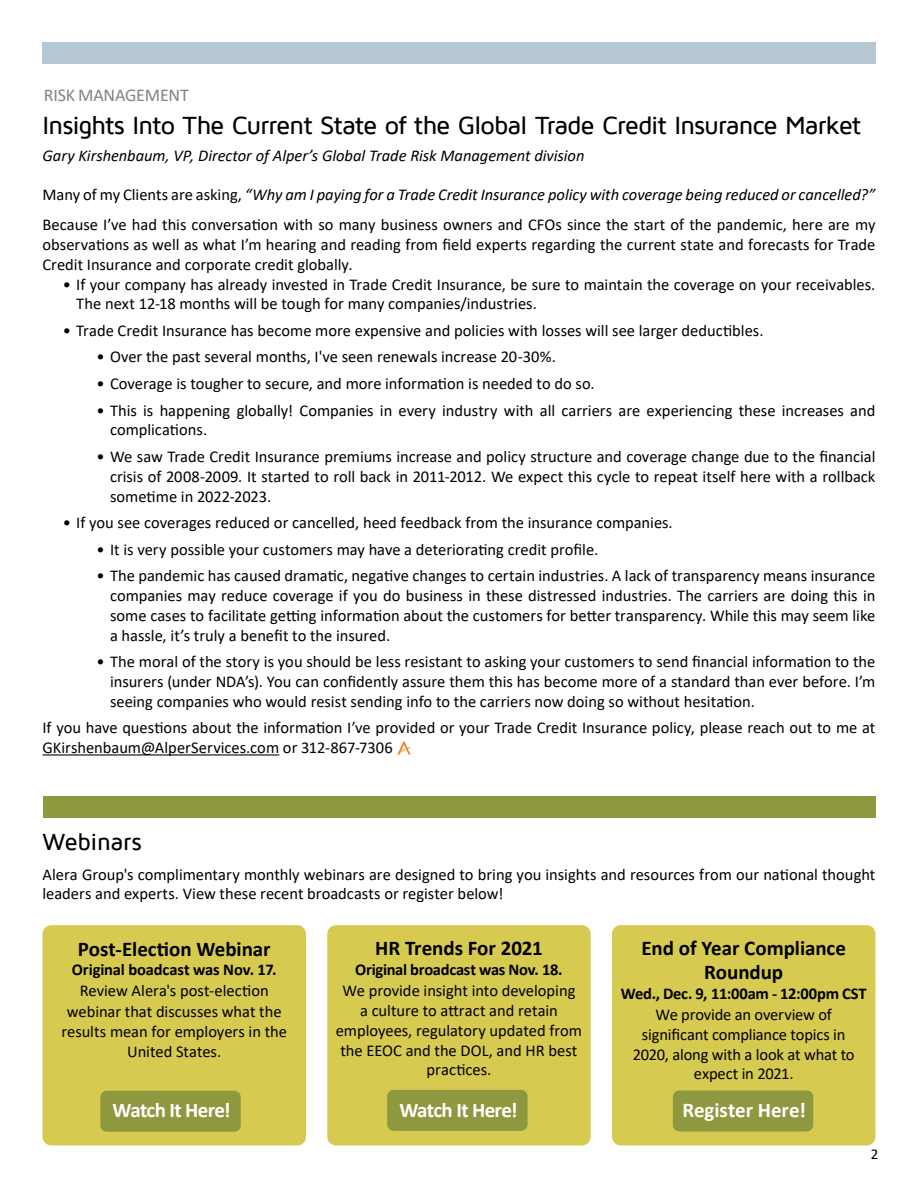
<style>
.page{position:relative;width:918px;height:1188px;background:#fff}
.page>*{position:absolute;margin:0;border:0;box-sizing:border-box;transform-origin:0 0}
.Headline_big{font:500 25.5px "Maven Pro";letter-spacing:-.04em;color:#000}
.Headline_big-2{font:500 24px "Maven Pro";letter-spacing:-.025em;color:#000}
.Headline_big-3{font:700 21px/24px "Calibri";letter-spacing:-.005em;color:#000;text-align:center}
.Headline_big-4{font:700 21px "Calibri";letter-spacing:-.03em;color:#fff}
.Headline_big-5{font:700 21px "Calibri";color:#fff}
.t1{font:18px "Calibri";letter-spacing:-.01em;color:#808285}
.Headline_big-6{font:16.5px/19.8px "Calibri";color:#000}
.Headline_big-7{font:italic 16.5px "Calibri";letter-spacing:-.005em;color:#000}
.Headline_big-8{font:700 16.5px "Calibri";letter-spacing:-.015em;color:#000}
.t2{font:15px "Calibri";color:#000}
.s1{font-style:normal}
</style>
<div class="page">
<hr style="left:43px;top:754px;width:236px;height:2px;background:#000">
<svg style="left:397px;top:741px;width:13px;height:14px"></svg>
<div style="left:42px;top:43px;width:833px;height:21px;background:#b5c7d3"></div>
<div style="left:327px;top:925px;width:264px;height:220px;background:#d7ca50;border-radius:9px"></div>
<div style="left:612px;top:925px;width:264px;height:220px;background:#d7ca50;border-radius:9px"></div>
<div style="left:43px;top:796px;width:832px;height:22px;background:#8e983f"></div>
<div style="left:43px;top:925px;width:263px;height:220px;background:#d7ca50;border-radius:9px"></div>
<div style="left:100px;top:1091px;width:141px;height:41px;background:#8e983f;border-radius:6px"></div>
<div style="left:387px;top:1090px;width:141px;height:41px;background:#8e983f;border-radius:6px"></div>
<div style="left:673px;top:1090px;width:140px;height:41px;background:#8e983f;border-radius:6px"></div>
<p class="t1" style="left:44px;top:82px;width:146px">RISK MANAGEMENT</p>
<p class="Headline_big" style="left:43px;top:112px;width:820px">Insights Into The Current State of the Global Trade Credit Insurance Market</p>
<p class="Headline_big-7" style="left:43px;top:144px;width:543px">Gary Kirshenbaum, VP, Director of Alper’s Global Trade Risk Management division</p>
<p class="Headline_big-7" style="left:43px;top:183px;width:834px"><span class="s1">Many of my Clients are asking,</span> “Why am I paying for a Trade Credit Insurance policy with coverage being reduced or cancelled?”</p>
<p class="Headline_big-6" style="left:43px;top:214px;width:834px;text-align:justify">Because I’ve had this conversation with so many business owners and CFOs since the start of the pandemic, here are my observations as well as what I’m hearing and reading from field experts regarding the current state and forecasts for Trade Credit Insurance and corporate credit globally.</p>
<p class="Headline_big-6" style="left:76px;top:274px;width:801px;text-indent:-14px">• If your company has already invested in Trade Credit Insurance, be sure to maintain the coverage on your receivables.<br>The next 12-18 months will be tough for many companies/industries.</p>
<p class="Headline_big-6" style="left:63px;top:320px;width:702px">• Trade Credit Insurance has become more expensive and policies with losses will see larger deductibles.</p>
<p class="Headline_big-6" style="left:97px;top:347px;width:461px">• Over the past several months, I've seen renewals increase 20-30%.</p>
<p class="Headline_big-6" style="left:97px;top:373px;width:500px">• Coverage is tougher to secure, and more information is needed to do so.</p>
<p class="Headline_big-6" style="left:110px;top:400px;width:767px;text-indent:-14px">• This is happening globally! Companies in every industry with all carriers are experiencing these increases and complications.</p>
<p class="Headline_big-6" style="left:110px;top:446px;width:767px;text-align:justify;text-indent:-14px">• We saw Trade Credit Insurance premiums increase and policy structure and coverage change due to the financial crisis of 2008-2009. It started to roll back in 2011-2012. We expect this cycle to repeat itself here with a rollback sometime in 2022-2023.</p>
<p class="Headline_big-6" style="left:63px;top:512px;width:612px">• If you see coverages reduced or cancelled, heed feedback from the insurance companies.</p>
<p class="Headline_big-6" style="left:97px;top:539px;width:503px">• It is very possible your customers may have a deteriorating credit profile.</p>
<p class="Headline_big-6" style="left:110px;top:565px;width:767px;text-align:justify;text-indent:-14px">• The pandemic has caused dramatic, negative changes to certain industries. A lack of transparency means insurance companies may reduce coverage if you do business in these distressed industries. The carriers are doing this in some cases to facilitate getting information about the customers for better transparency. While this may seem like a hassle, it’s truly a benefit to the insured.</p>
<p class="Headline_big-6" style="left:110px;top:651px;width:767px;text-align:justify;text-indent:-14px">• The moral of the story is you should be less resistant to asking your customers to send financial information to the insurers (under NDA’s). You can confidently assure them this has become more of a standard than ever before. I’m seeing companies who would resist sending info to the carriers now doing so without hesitation.</p>
<p class="Headline_big-6" style="left:43px;top:718px;width:834px">If you have questions about the information I’ve provided or your Trade Credit Insurance policy, please reach out to me at<br>GKirshenbaum@AlperServices.com or 312-867-7306</p>
<p class="Headline_big-2" style="left:43px;top:829px;width:101px">Webinars</p>
<p class="Headline_big-6" style="left:43px;top:864px;width:834px">Alera Group's complimentary monthly webinars are designed to bring you insights and resources from our national thought leaders and experts. View these recent broadcasts or register below!</p>
<p class="Headline_big-3" style="left:78px;top:936px;width:194px">Post-Election Webinar</p>
<p class="Headline_big-8" style="left:72px;top:958px;width:206px">Original boadcast was Nov. 17.</p>
<p class="Headline_big-6" style="left:61px;top:980px;width:227px;line-height:20.2px;text-align:center">Review Alera's post-election webinar that discusses what the results mean for employers in the<br>United States.</p>
<p class="Headline_big-3" style="left:375px;top:936px;width:169px">HR Trends For 2021</p>
<p class="Headline_big-8" style="left:355px;top:958px;width:209px">Original broadcast was Nov. 18.</p>
<p class="Headline_big-6" style="left:336px;top:980px;width:248px;text-align:center">We provide insight into developing<br>a culture to attract and retain employees, regulatory updated from the EEOC and the DOL, and HR best practices.</p>
<p class="Headline_big-3" style="left:642px;top:936px;width:206px">End of Year Compliance<br>Roundup</p>
<p class="Headline_big-8" style="left:621px;top:982px;width:247px">Wed., Dec. 9, 11:00am - 12:00pm CST</p>
<p class="Headline_big-6" style="left:633px;top:1004px;width:223px;text-align:center">We provide an overview of significant compliance topics in<br>2020, along with a look at what to expect in 2021.</p>
<p class="Headline_big-4" style="left:113px;top:1096px;width:120px">Watch It Here!</p>
<p class="Headline_big-4" style="left:399px;top:1095px;width:120px">Watch It Here!</p>
<p class="Headline_big-5" style="left:682px;top:1095px;width:125px">Register Here!</p>
<p class="t2" style="left:871px;top:1144px;width:9px">2</p>
</div>
